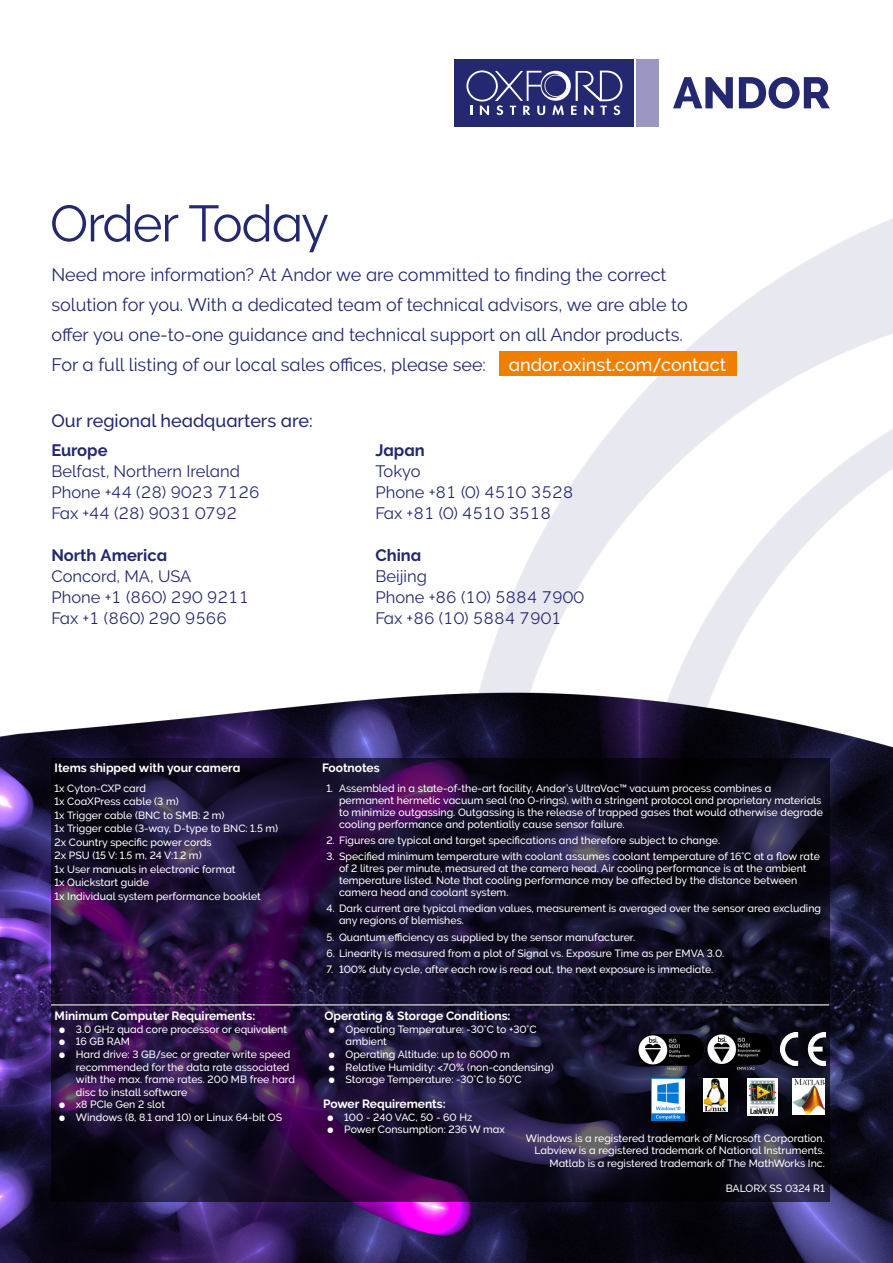
<style>
.page{position:relative;width:893px;height:1263px;background:#fff}
.page>*{position:absolute;margin:0;border:0;box-sizing:border-box;transform-origin:0 0}
.t1{font:51px "Oxford Raleway Regular";letter-spacing:-.025em;color:#232870}
.t2{font:18px/30px "Oxford Raleway Regular";color:#232870}
.t3{font:18px "Oxford Raleway Medium";color:#232870}
.t4{font:18px "Oxford Raleway Medium";color:#fff}
.t5{font:16.5px "Oxford Raleway Regular";color:#232870}
.t6{font:16.5px "Oxford Raleway Bold";color:#232870}
.t7{font:12px "Oxford Raleway Bold";color:#fff}
.t8{font:10.5px/13.5px "Oxford Raleway Medium";color:#fff}
</style>
<div class="page">
<img style="left:0;top:59px;width:893px;height:1204px">
<svg style="left:51px;top:758px;width:778px;height:443px;background:#1b102f"></svg>
<img style="left:747px;top:1078px;width:30px;height:37px">
<img style="left:793px;top:1079px;width:32px;height:35px">
<img style="left:703px;top:1079px;width:24px;height:33px">
<img style="left:780px;top:1033px;width:46px;height:32px">
<hr style="left:51px;top:1004px;width:778px;height:2px;background:#b9b8b8">
<img style="left:651px;top:1079px;width:34px;height:42px">
<img style="left:706px;top:1034px;width:67px;height:35px">
<img style="left:638px;top:1034px;width:68px;height:37px">
<div style="left:499px;top:352px;width:237px;height:24px;background:#f07f00"></div>
<h1 class="t1" style="left:50px;top:194px;width:281px">Order Today</h1>
<p class="t2" style="left:51px;top:260px;width:638px">Need more information? At Andor we are committed to finding the correct solution for you. With a dedicated team of technical advisors, we are able to offer you one-to-one guidance and technical support on all Andor products.<br>For a full listing of our local sales offices, please see:</p>
<h2 class="t3" style="left:51px;top:410px;width:263px">Our regional headquarters are:</h2>
<h3 class="t6" style="left:51px;top:441px;width:58px">Europe</h3>
<h3 class="t6" style="left:375px;top:441px;width:51px">Japan</h3>
<h3 class="t5" style="left:51px;top:462px;width:190px">Belfast, Northern Ireland</h3>
<h3 class="t5" style="left:375px;top:462px;width:47px">Tokyo</h3>
<h3 class="t5" style="left:51px;top:483px;width:210px">Phone +44 (28) 9023 7126</h3>
<h3 class="t5" style="left:375px;top:483px;width:199px">Phone +81 (0) 4510 3528</h3>
<h3 class="t5" style="left:51px;top:504px;width:187px">Fax +44 (28) 9031 0792</h3>
<h3 class="t5" style="left:375px;top:504px;width:177px">Fax +81 (0) 4510 3518</h3>
<h3 class="t6" style="left:51px;top:546px;width:117px">North America</h3>
<h3 class="t6" style="left:375px;top:546px;width:47px">China</h3>
<h3 class="t5" style="left:51px;top:567px;width:142px">Concord, MA, USA</h3>
<h3 class="t5" style="left:375px;top:567px;width:53px">Beijing</h3>
<h3 class="t5" style="left:51px;top:588px;width:199px">Phone +1 (860) 290 9211</h3>
<h3 class="t5" style="left:375px;top:588px;width:210px">Phone +86 (10) 5884 7900</h3>
<h3 class="t5" style="left:51px;top:609px;width:177px">Fax +1 (860) 290 9566</h3>
<h3 class="t5" style="left:375px;top:609px;width:188px">Fax +86 (10) 5884 7901</h3>
<h2 class="t4" style="left:509px;top:354px;width:219px">andor.oxinst.com/contact</h2>
<p class="t7" style="left:55px;top:761px;width:187px">Items shipped with your camera</p>
<p class="t8" style="left:55px;top:781px;width:225px">1x Cyton-CXP card<br>1x CoaXPress cable (3 m)<br>1x Trigger cable (BNC to SMB: 2 m)<br>1x Trigger cable (3-way, D-type to BNC: 1.5 m)<br>2x Country specific power cords<br>2x PSU (15 V: 1.5 m, 24 V:1.2 m)<br>1x User manuals in electronic format<br>1x Quickstart guide<br>1x Individual system performance booklet</p>
<p class="t7" style="left:55px;top:1009px;width:202px">Minimum Computer Requirements:</p>
<p class="t8" style="left:59px;top:1022px;width:230px">• 3.0 GHz quad core processor or equivalent</p>
<p class="t8" style="left:59px;top:1035px;width:73px">• 16 GB RAM</p>
<p class="t8" style="left:76px;top:1048px;width:221px;line-height:12.6px;text-indent:-17px">• Hard drive: 3 GB/sec or greater write speed recommended for the data rate associated with the max. frame rates. 200 MB free hard disc to install software</p>
<p class="t8" style="left:59px;top:1098px;width:108px">• x8 PCIe Gen 2 slot</p>
<p class="t8" style="left:59px;top:1110px;width:225px">• Windows (8, 8.1 and 10) or Linux 64-bit OS</p>
<p class="t7" style="left:322px;top:761px;width:59px">Footnotes</p>
<p class="t8" style="left:339px;top:782px;width:485px;line-height:12px;text-indent:-13px">1. Assembled in a state-of-the-art facility, Andor’s UltraVac™ vacuum process combines a permanent hermetic vacuum seal (no O-rings), with a stringent protocol and proprietary materials to minimize outgassing. Outgassing is the release of trapped gases that would otherwise degrade cooling performance and potentially cause sensor failure.</p>
<p class="t8" style="left:326px;top:833px;width:395px">2. Figures are typical and target specifications and therefore subject to change.</p>
<p class="t8" style="left:339px;top:850px;width:482px;line-height:12px;text-indent:-13px">3. Specified minimum temperature with coolant assumes coolant temperature of 16°C at a flow rate of 2 litres per minute, measured at the camera head. Air cooling performance is at the ambient temperature listed. Note that cooling performance may be affected by the distance between camera head and coolant system.</p>
<p class="t8" style="left:339px;top:903px;width:483px;line-height:12px;text-indent:-13px">4. Dark current are typical median values, measurement is averaged over the sensor area excluding any regions of blemishes.</p>
<p class="t8" style="left:326px;top:930px;width:311px">5. Quantum efficiency as supplied by the sensor manufacturer.</p>
<p class="t8" style="left:326px;top:946px;width:399px">6. Linearity is measured from a plot of Signal vs. Exposure Time as per EMVA 3.0.</p>
<p class="t8" style="left:326px;top:963px;width:389px">7. 100% duty cycle, after each row is read out, the next exposure is immediate.</p>
<p class="t7" style="left:324px;top:1009px;width:188px">Operating &amp; Storage Conditions:</p>
<p class="t8" style="left:346px;top:1023px;width:192px;line-height:12.6px;text-indent:-17px">• Operating Temperature: -30°C to +30°C ambient</p>
<p class="t8" style="left:329px;top:1047px;width:183px">• Operating Altitude: up to 6000 m</p>
<p class="t8" style="left:329px;top:1060px;width:227px">• Relative Humidity: &lt;70% (non-condensing)</p>
<p class="t8" style="left:329px;top:1073px;width:195px">• Storage Temperature: -30°C to 50°C</p>
<p class="t7" style="left:323px;top:1097px;width:124px">Power Requirements:</p>
<p class="t8" style="left:327px;top:1110px;width:147px">• 100 - 240 VAC, 50 - 60 Hz</p>
<p class="t8" style="left:327px;top:1123px;width:179px">• Power Consumption: 236 W max</p>
<p class="t8" style="left:526px;top:1132px;width:300px;line-height:12.6px;text-align:right">Windows is a registered trademark of Microsoft Corporation.<br>Labview is a registered trademark of National Instruments.<br>Matlab is a registered trademark of The MathWorks Inc.</p>
<p class="t8" style="left:726px;top:1181px;width:101px">BALORX SS 0324 R1</p>
</div>
